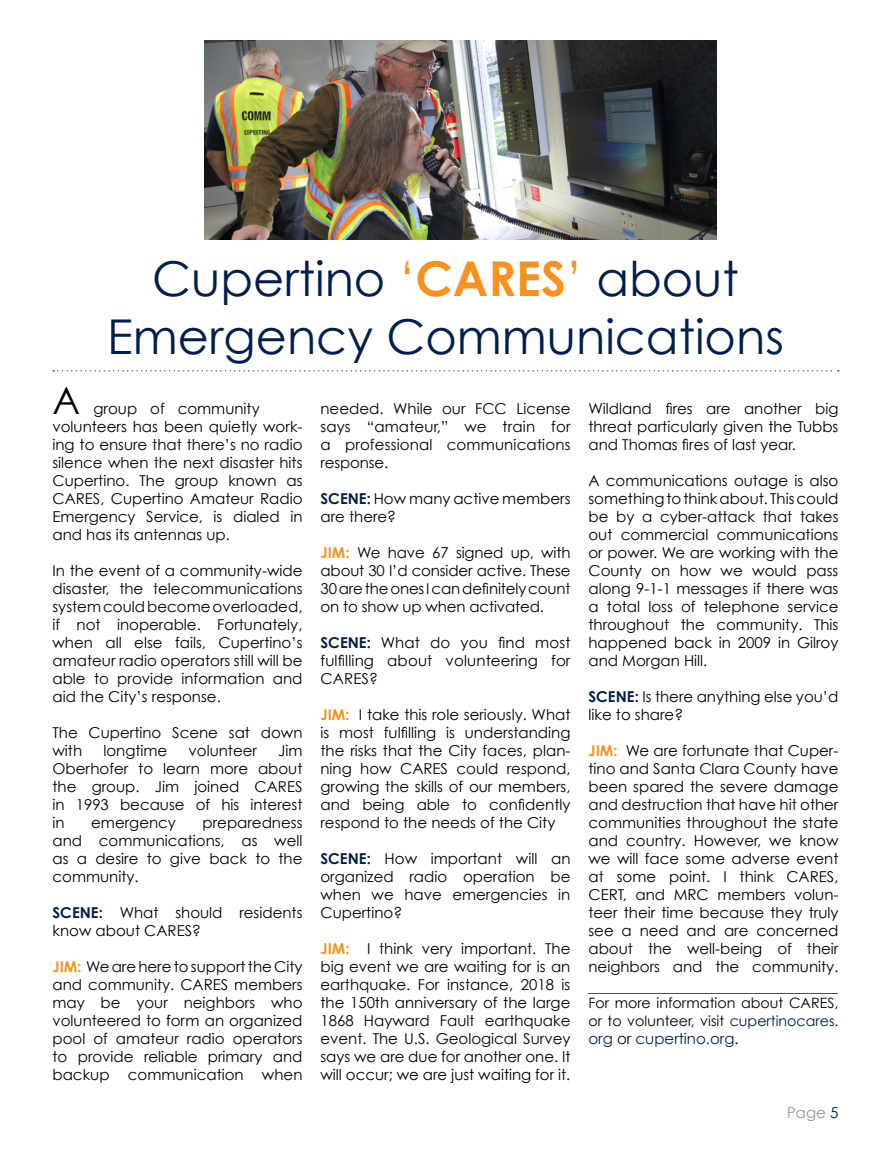
<style>
.page{position:relative;width:891px;height:1161px;background:#fff}
.page>*{position:absolute;margin:0;border:0;box-sizing:border-box;transform-origin:0 0}
.t1{font:48px/57.6px "Century Gothic";color:#001f4e;text-align:center}
.t2{font:37.5px "Century Gothic";color:#000}
.t3{font:15px/18px "Century Gothic";color:#000;text-align:justify}
.t4{font:15px "Century Gothic";color:#001f4e}
.t5{font:15px "Century Gothic";color:#939598}
.t6{font:14.25px/16.5px "Century Gothic";color:#000}
.s1{color:#f7921e}
.s2{font-weight:700;color:#f7921e}
.s3{font-weight:700;color:#001f4e}
.s4{color:#001f4e}
.s5{color:#000}
</style>
<div class="page">
<svg style="left:53px;top:370px;width:786px;height:2px"></svg>
<img style="left:204px;top:41px;width:513px;height:198px">
<h1 class="t1" style="left:107px;top:249px;width:678px">Cupertino <span class="s1">‘</span><span class="s2">CARES</span><span class="s1">’</span> about<br>Emergency Communications</h1>
<h2 class="t2" style="left:52px;top:378px;width:29px">A</h2>
<p class="t3" style="left:53px;top:399px;width:252px;text-align:left;text-indent:41px">group of community volunteers has been quietly work&shy;ing to ensure that there’s no radio silence when the next disaster hits<br>Cupertino. The group known as<br>CARES, Cupertino Amateur Radio<br>Emergency Service, is dialed in and has its antennas up.</p>
<p class="t3" style="left:53px;top:561px;width:252px">In the event of a community-wide disaster, the telecommunications system could become overloaded, if not inoperable. Fortunately, when all else fails, Cupertino’s amateur radio operators still will be able to provide information and aid the City’s response.</p>
<p class="t3" style="left:53px;top:723px;width:252px">The Cupertino Scene sat down with</p>
<p class="t3" style="left:53px;top:741px;width:252px;text-indent:226px">Jim Oberhofer to learn more about the group. Jim joined CARES in 1993 because of his interest in</p>
<p class="t3" style="left:103px;top:741px;width:65px">longtime</p>
<p class="t3" style="left:189px;top:741px;width:70px">volunteer</p>
<p class="t3" style="left:53px;top:813px;width:252px;text-indent:150px">preparedness and communications, as well as a desire to give back to the community.</p>
<p class="t3" style="left:53px;top:903px;width:251px"><span class="s3">SCENE:</span> What should residents know about CARES?</p>
<p class="t3" style="left:53px;top:957px;width:252px"><span class="s2">JIM:</span> We are here to support the City and community. CARES members may be your neighbors who volunteered to form an organized pool of amateur radio operators to provide reliable primary and backup communication when</p>
<p class="t3" style="left:91px;top:813px;width:86px">emergency</p>
<p class="t3" style="left:321px;top:399px;width:252px">needed. While our FCC License says “amateur,” we train for a professional communications response.</p>
<p class="t3" style="left:321px;top:489px;width:251px"><span class="s3">SCENE:</span> How many active members are there?</p>
<p class="t3" style="left:321px;top:543px;width:252px"><span class="s2">JIM:</span> We have 67 signed up, with about 30 I’d consider active. These 30 are the ones I can definitely count on to show up when activated.</p>
<p class="t3" style="left:320px;top:633px;width:252px"><span class="s3">SCENE:</span> What do you find most fulfilling about volunteering for CARES?</p>
<p class="t3" style="left:320px;top:705px;width:252px"><span class="s2">JIM:</span> I take this role seriously. What is most fulfilling is understanding the risks that the City faces, plan&shy;ning how CARES could respond, growing the skills of our members, and being able to confidently respond to the needs of the City</p>
<p class="t3" style="left:320px;top:849px;width:252px"><span class="s3">SCENE:</span> How important will an organized radio operation be when we have emergencies in Cupertino?</p>
<p class="t3" style="left:320px;top:939px;width:252px"><span class="s2">JIM:</span> I think very important. The big event we are waiting for is an earthquake. For instance, 2018 is the 150th anniversary of the large 1868 Hayward Fault earthquake event. The U.S. Geological Survey says we are due for another one. It will occur; we are just waiting for it.</p>
<p class="t3" style="left:588px;top:399px;width:251px">Wildland fires are another big threat particularly given the Tubbs and Thomas fires of last year.</p>
<p class="t3" style="left:588px;top:471px;width:252px">A communications outage is also something to think about. This could be by a cyber-attack that takes out commercial communications or power. We are working with the County on how we would pass along 9-1-1 messages if there was a total loss of telephone service throughout the community. This happened back in 2009 in Gilroy and Morgan Hill.</p>
<p class="t3" style="left:588px;top:687px;width:252px"><span class="s3">SCENE:</span> Is there anything else you’d like to share?</p>
<p class="t3" style="left:588px;top:741px;width:252px"><span class="s2">JIM:</span> We are fortunate that Cuper&shy;tino and Santa Clara County have been spared the severe damage and destruction that have hit other communities throughout the state and country. However, we know we will face some adverse event at some point. I think CARES, CERT, and MRC members volun&shy;teer their time because they truly see a need and are concerned about the well-being of their neighbors and the community.</p>
<p class="t6" style="left:588px;top:978px;width:252px">___________________________________<br>For more information about CARES,</p>
<p class="t6" style="left:588px;top:1012px;width:252px">or to volunteer, visit <span class="s4">cupertinocares.</span></p>
<p class="t4" style="left:588px;top:1029px;width:152px">org <span class="s5">or</span> cupertino.org<span class="s5">.</span></p>
<p class="t5" style="left:787px;top:1103px;width:53px">Page <span class="s4">5</span></p>
</div>
